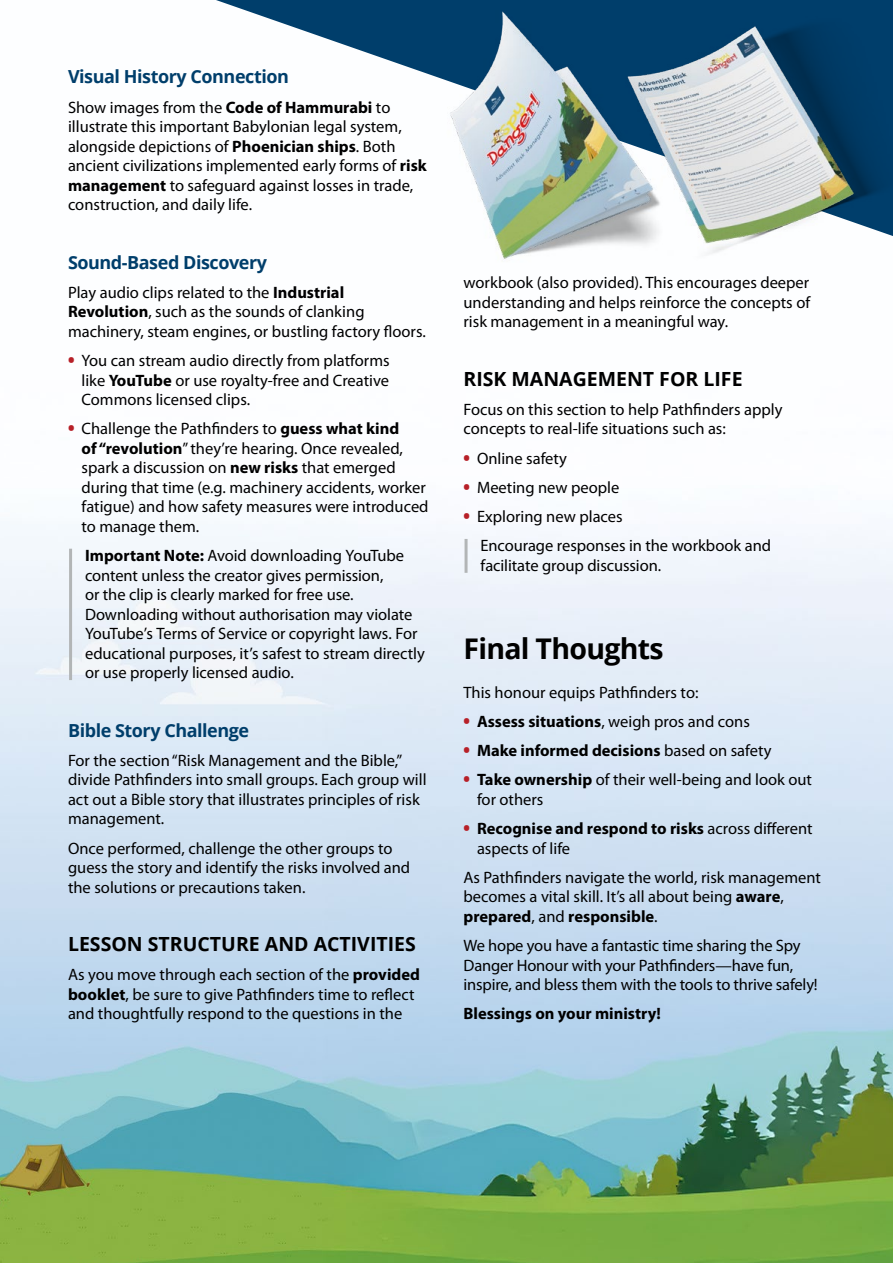
<style>
.page{position:relative;width:893px;height:1263px;background:#fff}
.page>*{position:absolute;margin:0;border:0;box-sizing:border-box;transform-origin:0 0}
.t1{font:700 28.5px "Open Sans";letter-spacing:-.025em;color:#000}
.t2{font:700 19.5px "Open Sans";color:#000}
.t3{font:700 18px "Open Sans";letter-spacing:-.025em;color:#003e6b}
.t4{font:16.5px/19.5px "Myriad Pro";color:#000}
.t5{font:700 16.5px "Myriad Pro";color:#000}
.s1{font-weight:700}
.s2{font-family:"Open Sans";font-weight:800;color:#b72028}
.s3{font-weight:400}
</style>
<div class="page">
<img style="left:0;top:521px;width:893px;height:742px">
<svg style="left:216px;top:0;width:219px;height:77px"></svg>
<img style="left:663px;top:0;width:230px;height:254px">
<hr style="left:69px;top:549px;width:3px;height:131px;background:#b2b5b6">
<hr style="left:465px;top:539px;width:3px;height:34px;background:#b2b5b6">
<img style="left:435px;top:0;width:228px;height:259px">
<p class="t3" style="left:68px;top:64px;width:222px">Visual History Connection</p>
<p class="t4" style="left:68px;top:97px;width:360px">Show images from the <span class="s1">Code of Hammurabi</span> to illustrate this important Babylonian legal system, alongside depictions of <span class="s1">Phoenician ships</span>. Both ancient civilizations implemented early forms of <span class="s1">risk management</span> to safeguard against losses in trade, construction, and daily life.</p>
<p class="t3" style="left:68px;top:249px;width:200px">Sound-Based Discovery</p>
<p class="t4" style="left:68px;top:282px;width:359px">Play audio clips related to the <span class="s1">Industrial<br>Revolution</span>, such as the sounds of clanking machinery, steam engines, or bustling factory floors.</p>
<p class="t4" style="left:82px;top:350px;width:310px;text-align:justify;text-indent:-13px"><span class="s2">•</span> You can stream audio directly from platforms like <span class="s1">YouTube</span> or use royalty-free and Creative Commons licensed clips.</p>
<p class="t4" style="left:82px;top:419px;width:349px;text-indent:-13px"><span class="s2">•</span> Challenge the Pathfinders to <span class="s1">guess what kind<br>of “revolution</span>” they’re hearing. Once revealed, spark a discussion on <span class="s1">new risks</span> that emerged during that time (e.g. machinery accidents, worker fatigue) and how safety measures were introduced to manage them.</p>
<p class="t4" style="left:85px;top:545px;width:341px"><span class="s1">Important Note:</span> Avoid downloading YouTube content unless the creator gives permission,<br>or the clip is clearly marked for free use.<br>Downloading without authorisation may violate YouTube’s Terms of Service or copyright laws. For educational purposes, it’s safest to stream directly or use properly licensed audio.</p>
<p class="t3" style="left:68px;top:717px;width:183px">Bible Story Challenge</p>
<p class="t4" style="left:68px;top:750px;width:360px">For the section “Risk Management and the Bible,” divide Pathfinders into small groups. Each group will act out a Bible story that illustrates principles of risk management.</p>
<p class="t4" style="left:68px;top:838px;width:344px">Once performed, challenge the other groups to guess the story and identify the risks involved and the solutions or precautions taken.</p>
<p class="t2" style="left:68px;top:930px;width:349px">LESSON STRUCTURE AND ACTIVITIES</p>
<p class="t4" style="left:68px;top:965px;width:353px">As you move through each section of the <span class="s1">provided booklet</span>, be sure to give Pathfinders time to reflect and thoughtfully respond to the questions in the</p>
<p class="t4" style="left:463px;top:272px;width:348px;text-align:justify">workbook (also provided). This encourages deeper understanding and helps reinforce the concepts of risk management in a meaningful way.</p>
<p class="t2" style="left:463px;top:365px;width:281px">RISK MANAGEMENT FOR LIFE</p>
<p class="t4" style="left:463px;top:399px;width:320px">Focus on this section to help Pathfinders apply concepts to real-life situations such as:</p>
<p class="t4" style="left:463px;top:448px;width:105px"><span class="s2">•</span> Online safety</p>
<p class="t4" style="left:463px;top:477px;width:157px"><span class="s2">•</span> Meeting new people</p>
<p class="t4" style="left:480px;top:502px;width:292px;line-height:29.2px;text-indent:-17px"><span class="s2">•</span> Exploring new places<br>Encourage responses in the workbook and</p>
<p class="t4" style="left:480px;top:555px;width:182px">facilitate group discussion.</p>
<h1 class="t1" style="left:463px;top:628px;width:202px">Final Thoughts</h1>
<p class="t4" style="left:463px;top:682px;width:236px">This honour equips Pathfinders to:</p>
<p class="t4" style="left:463px;top:711px;width:288px"><span class="s2">•</span> <span class="s1">Assess situations</span>, weigh pros and cons</p>
<p class="t5" style="left:463px;top:740px;width:309px"><span class="s2">•</span> Make informed decisions <span class="s3">based on safety</span></p>
<p class="t4" style="left:477px;top:770px;width:336px;text-indent:-13px"><span class="s2">•</span> <span class="s1">Take ownership</span> of their well-being and look out for others</p>
<p class="t4" style="left:477px;top:818px;width:337px;text-indent:-13px"><span class="s2">•</span> <span class="s1">Recognise and respond to risks</span> across different aspects of life</p>
<p class="t4" style="left:463px;top:867px;width:359px">As Pathfinders navigate the world, risk management becomes a vital skill. It’s all about being <span class="s1">aware</span>, <span class="s1">prepared</span>, and <span class="s1">responsible</span>.</p>
<p class="t4" style="left:463px;top:935px;width:356px">We hope you have a fantastic time sharing the Spy<br>Danger Honour with your Pathfinders—have fun, inspire, and bless them with the tools to thrive safely!</p>
<p class="t5" style="left:463px;top:1003px;width:199px">Blessings on your ministry!</p>
</div>
